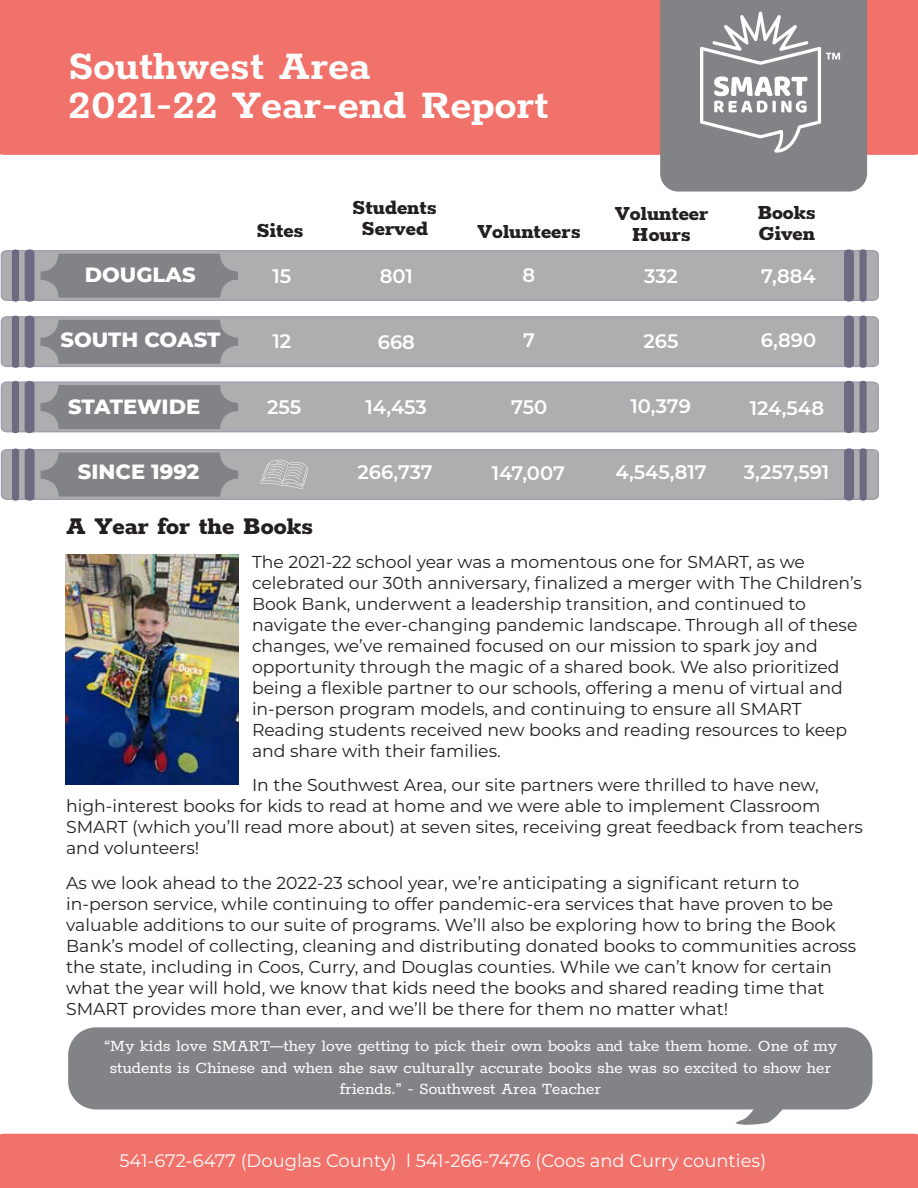
<style>
.page{position:relative;width:918px;height:1188px;background:#fff}
.page>*{position:absolute;margin:0;border:0;box-sizing:border-box;transform-origin:0 0}
.t1{font:700 45px/39px "Rokkitt";color:#fff}
.t2{font:800 27px "Rokkitt";color:#231f20}
.t3{font:800 22.5px/21px "Rokkitt";color:#231f20;text-align:center}
.t4{font:800 21px "Montserrat";color:#fff}
.t5{font:600 19.5px "Montserrat";color:#fff}
.t6{font:18px/21.6px "Rokkitt";color:#fff;text-align:center}
.t7{font:18px "Montserrat";color:#fff}
.t8{font:17.25px/21px "Montserrat";color:#231f20}
</style>
<div class="page">
<div style="left:0;top:0;width:918px;height:155px;background:#f1726a"></div>
<svg style="left:660px;top:0;width:207px;height:192px;background:#8f8f91"></svg>
<div style="left:0;top:1134px;width:918px;height:54px;background:#f1726a"></div>
<div style="left:1px;top:250px;width:878px;height:51px;background:#aeaeb0"></div>
<svg style="left:12px;top:249px;width:7px;height:53px"></svg>
<svg style="left:25px;top:249px;width:10px;height:53px"></svg>
<svg style="left:860px;top:249px;width:7px;height:53px"></svg>
<svg style="left:844px;top:249px;width:10px;height:53px"></svg>
<div style="left:40px;top:254px;width:198px;height:44px;background:#828386;border-radius:18px"></div>
<svg style="left:1px;top:381px;width:878px;height:51px;background:#adadb0"></svg>
<svg style="left:12px;top:381px;width:7px;height:52px"></svg>
<svg style="left:25px;top:381px;width:10px;height:52px"></svg>
<svg style="left:860px;top:381px;width:7px;height:52px"></svg>
<svg style="left:844px;top:381px;width:10px;height:52px"></svg>
<div style="left:40px;top:385px;width:198px;height:44px;background:#828386;border-radius:18px"></div>
<div style="left:1px;top:449px;width:878px;height:51px;background:#aeaeb0"></div>
<svg style="left:12px;top:448px;width:7px;height:53px"></svg>
<svg style="left:25px;top:448px;width:10px;height:53px"></svg>
<svg style="left:860px;top:448px;width:7px;height:53px"></svg>
<svg style="left:844px;top:448px;width:10px;height:53px"></svg>
<div style="left:41px;top:453px;width:197px;height:44px;background:#828386;border-radius:18px"></div>
<svg style="left:254px;top:457px;width:54px;height:33px;background:#b7b7b9"></svg>
<div style="left:68px;top:1027px;width:804px;height:82px;background:#828386;border-radius:28px"></div>
<svg style="left:735px;top:1109px;width:50px;height:16px"></svg>
<img style="left:66px;top:555px;width:173px;height:229px">
<div style="left:1px;top:316px;width:878px;height:51px;background:#aeaeb0"></div>
<svg style="left:12px;top:316px;width:7px;height:52px"></svg>
<svg style="left:25px;top:316px;width:10px;height:52px"></svg>
<svg style="left:860px;top:316px;width:7px;height:52px"></svg>
<svg style="left:844px;top:316px;width:10px;height:52px"></svg>
<div style="left:40px;top:320px;width:198px;height:44px;background:#828386;border-radius:18px"></div>
<h1 class="t1" style="left:68px;top:43px;width:482px">Southwest Area<br>2021-22 Year-end Report</h1>
<h3 class="t3" style="left:256px;top:218px;width:49px">Sites</h3>
<h3 class="t3" style="left:352px;top:195px;width:86px">Students<br>Served</h3>
<h3 class="t3" style="left:477px;top:219px;width:106px">Volunteers</h3>
<h3 class="t3" style="left:615px;top:201px;width:95px">Volunteer<br>Hours</h3>
<h3 class="t3" style="left:757px;top:200px;width:60px;text-align:left">Books<br>Given</h3>
<p class="t4" style="left:85px;top:259px;width:112px">DOUGLAS</p>
<p class="t5" style="left:272px;top:262px;width:20px">15</p>
<p class="t5" style="left:380px;top:262px;width:35px">801</p>
<p class="t5" style="left:523px;top:261px;width:14px">8</p>
<p class="t5" style="left:644px;top:263px;width:35px">332</p>
<p class="t5" style="left:761px;top:262px;width:56px">7,884</p>
<p class="t4" style="left:60px;top:324px;width:161px">SOUTH COAST</p>
<p class="t5" style="left:272px;top:327px;width:20px">12</p>
<p class="t5" style="left:378px;top:328px;width:39px">668</p>
<p class="t5" style="left:523px;top:326px;width:13px">7</p>
<p class="t5" style="left:644px;top:327px;width:36px">265</p>
<p class="t5" style="left:761px;top:327px;width:57px">6,890</p>
<p class="t4" style="left:68px;top:391px;width:134px">STATEWIDE</p>
<p class="t4" style="left:78px;top:456px;width:123px">SINCE 1992</p>
<p class="t5" style="left:267px;top:393px;width:36px">255</p>
<p class="t5" style="left:365px;top:393px;width:63px">14,453</p>
<p class="t5" style="left:511px;top:393px;width:38px">750</p>
<p class="t5" style="left:630px;top:393px;width:62px">10,379</p>
<p class="t5" style="left:750px;top:394px;width:76px">124,548</p>
<p class="t5" style="left:358px;top:459px;width:77px">266,737</p>
<p class="t5" style="left:492px;top:459px;width:75px">147,007</p>
<p class="t5" style="left:615px;top:458px;width:93px">4,545,817</p>
<p class="t5" style="left:744px;top:458px;width:87px">3,257,591</p>
<h2 class="t2" style="left:66px;top:505px;width:249px">A Year for the Books</h2>
<p class="t8" style="left:252px;top:551px;width:611px">The 2021-22 school year was a momentous one for SMART, as we celebrated our 30th anniversary, finalized a merger with The Children’s Book Bank, underwent a leadership transition, and continued to navigate the ever-changing pandemic landscape. Through all of these changes, we’ve remained focused on our mission to spark joy and opportunity through the magic of a shared book. We also prioritized being a flexible partner to our schools, offering a menu of virtual and in-person program models, and continuing to ensure all SMART Reading students received new books and reading resources to keep and share with their families.</p>
<p class="t8" style="left:66px;top:774px;width:798px;text-indent:186px">In the Southwest Area, our site partners were thrilled to have new, high-interest books for kids to read at home and we were able to implement Classroom SMART (which you’ll read more about) at seven sites, receiving great feedback from teachers and volunteers!</p>
<p class="t8" style="left:66px;top:872px;width:791px">As we look ahead to the 2022-23 school year, we’re anticipating a significant return to in-person service, while continuing to offer pandemic-era services that have proven to be valuable additions to our suite of programs. We’ll also be exploring how to bring the Book Bank’s model of collecting, cleaning and distributing donated books to communities across the state, including in Coos, Curry, and Douglas counties. While we can’t know for certain what the year will hold, we know that kids need the books and shared reading time that SMART provides more than ever, and we’ll be there for them no matter what!</p>
<p class="t6" style="left:104px;top:1034px;width:735px">“My kids love SMART—they love getting to pick their own books and take them home. One of my students is Chinese and when she saw culturally accurate books she was so excited to show her friends.” - Southwest Area Teacher</p>
<p class="t7" style="left:119px;top:1149px;width:648px">541-672-6477 (Douglas County) l 541-266-7476 (Coos and Curry counties)</p>
</div>
